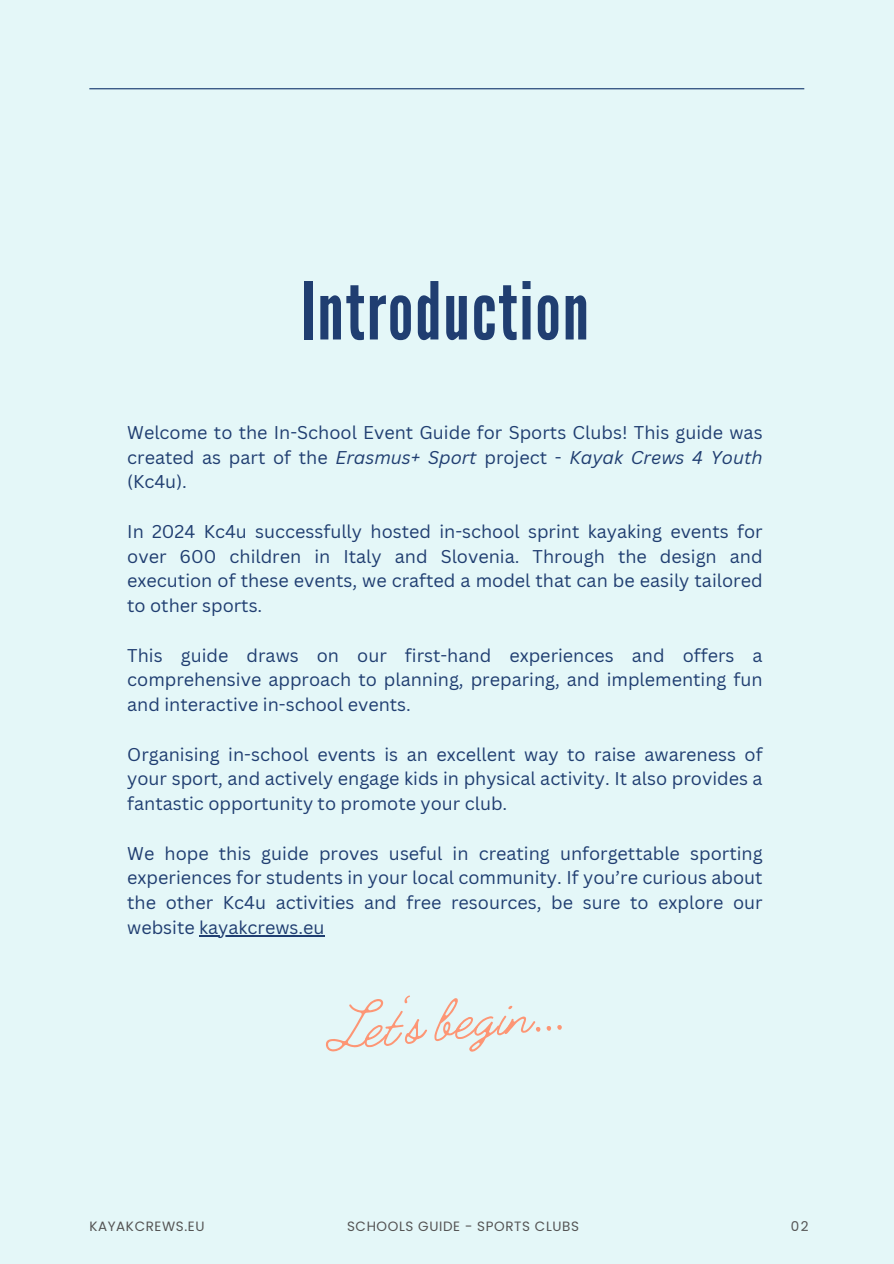
<style>
.page{position:relative;width:894px;height:1264px;background:#fff}
.page>*{position:absolute;margin:0;border:0;box-sizing:border-box;transform-origin:0 0}
.t1{font:79.5px "League Gothic";letter-spacing:.02em;color:#203e71}
.t2{font:300 67.5px "Jimmy Script";color:#fd9675}
.t3{font:18px/24.8px "Canva Sans";color:#203e71;text-align:justify}
.t4{font:13.5px "Poppins";letter-spacing:.045em;color:#545454}
.s1{font-style:italic}
</style>
<div class="page">
<div style="left:0;top:0;width:893px;height:1263px;background:#e4f7f8"></div>
<hr style="left:89px;top:88px;width:715px;height:1px;background:#12356c">
<hr style="left:199px;top:935px;width:125px;height:1px;background:#203e71">
<p class="t1" style="left:300px;top:265px;width:290px">Introduction</p>
<h3 class="t3" style="left:127px;top:419px;width:636px">Welcome to the In-School Event Guide for Sports Clubs! This guide was created as part of the <span class="s1">Erasmus+ Sport</span> project - <span class="s1">Kayak Crews 4 Youth </span>(Kc4u).</h3>
<h3 class="t3" style="left:127px;top:518px;width:636px">In 2024 Kc4u successfully hosted in-school sprint kayaking events for over 600 children in Italy and Slovenia. Through the design and execution of these events, we crafted a model that can be easily tailored to other sports.</h3>
<h3 class="t3" style="left:127px;top:642px;width:636px">This guide draws on our first-hand experiences and offers a comprehensive approach to planning, preparing, and implementing fun and interactive in-school events.</h3>
<h3 class="t3" style="left:127px;top:741px;width:636px">Organising in-school events is an excellent way to raise awareness of your sport, and actively engage kids in physical activity. It also provides a fantastic opportunity to promote your club.</h3>
<h3 class="t3" style="left:127px;top:840px;width:636px">We hope this guide proves useful in creating unforgettable sporting experiences for students in your local community. If you’re curious about the other Kc4u activities and free resources, be sure to explore our website kayakcrews.eu</h3>
<h1 class="t2" style="left:324px;top:987px;width:239px;rotate:-5deg">Let'sbegin...</h1>
<p class="t4" style="left:89px;top:1217px;width:117px">KAYAKCREWS.EU</p>
<p class="t4" style="left:347px;top:1217px;width:233px">SCHOOLS GUIDE - SPORTS CLUBS</p>
<p class="t4" style="left:790px;top:1217px;width:19px">02</p>
</div>
